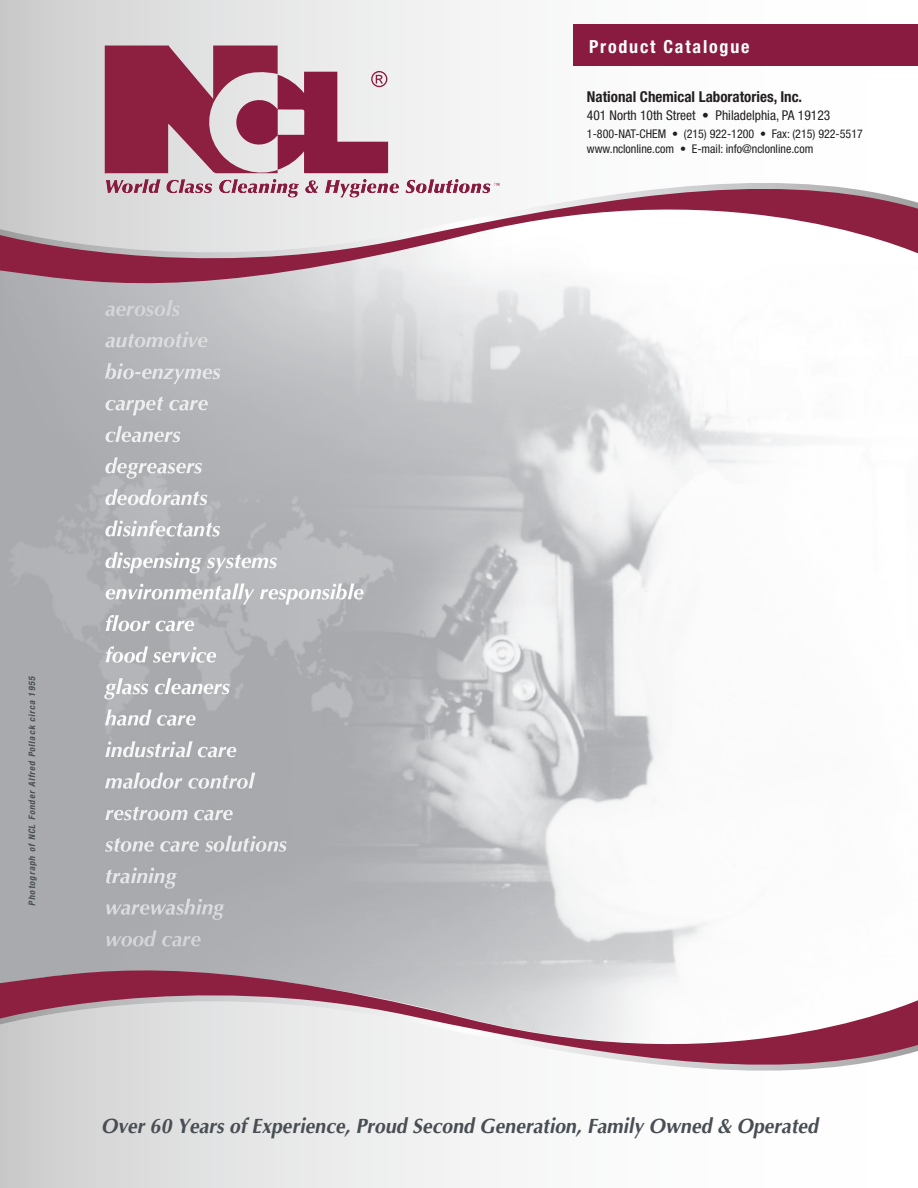
<style>
.page{position:relative;width:918px;height:1188px;background:#fff}
.page>*{position:absolute;margin:0;border:0;box-sizing:border-box;transform-origin:0 0}
.t1{font:italic 700 21px "Optima";color:#484e54;scale:.93 1}
.t2{font:700 condensed 18px "Helvetica Neue LT Std";letter-spacing:.1em;color:#fff}
.t3{font:700 condensed 15px "Helvetica Neue LT Std";color:#231f20}
.t4{font:condensed 13.5px "Helvetica Neue LT Std";color:#231f20}
.t5{font:condensed 12px "Helvetica Neue LT Std";color:#231f20}
.t6{font:italic 700 condensed 9px "Helvetica Neue LT Std";color:#484e54}
</style>
<div class="page">
<img style="left:0;top:304px;width:801px;height:646px">
<svg style="left:0;top:0;width:918px;height:160px"></svg>
<svg style="left:0;top:1094px;width:483px;height:94px"></svg>
<div style="left:573px;top:25px;width:345px;height:41px;background:#8a1b40"></div>
<svg style="left:0;top:160px;width:483px;height:6px"></svg>
<svg style="left:0;top:1088px;width:483px;height:6px"></svg>
<svg style="left:0;top:166px;width:918px;height:138px"></svg>
<svg style="left:0;top:950px;width:918px;height:138px"></svg>
<svg style="left:105px;top:46px;width:283px;height:129px;background:#b06e83"></svg>
<img style="left:100px;top:175px;width:405px;height:25px">
<p class="t2" style="left:589px;top:36px;width:162px">Product Catalogue</p>
<p class="t3" style="left:587px;top:88px;width:217px">National Chemical Laboratories, Inc.</p>
<p class="t4" style="left:587px;top:107px;width:245px">401 North 10th Street • Philadelphia, PA 19123</p>
<p class="t5" style="left:587px;top:127px;width:277px">1-800-NAT-CHEM • (215) 922-1200 • Fax: (215) 922-5517</p>
<p class="t5" style="left:587px;top:142px;width:228px">www.nclonline.com • E-mail: info@nclonline.com</p>
<p class="t6" style="left:26px;top:906px;width:232px;rotate:-90deg">Photograph of NCL Fonder Alfred Pollack circa 1955</p>
<p class="t1" style="left:101px;top:1115px;width:777px">Over 60 Years of Experience, Proud Second Generation, Family Owned &amp; Operated</p>
</div>
